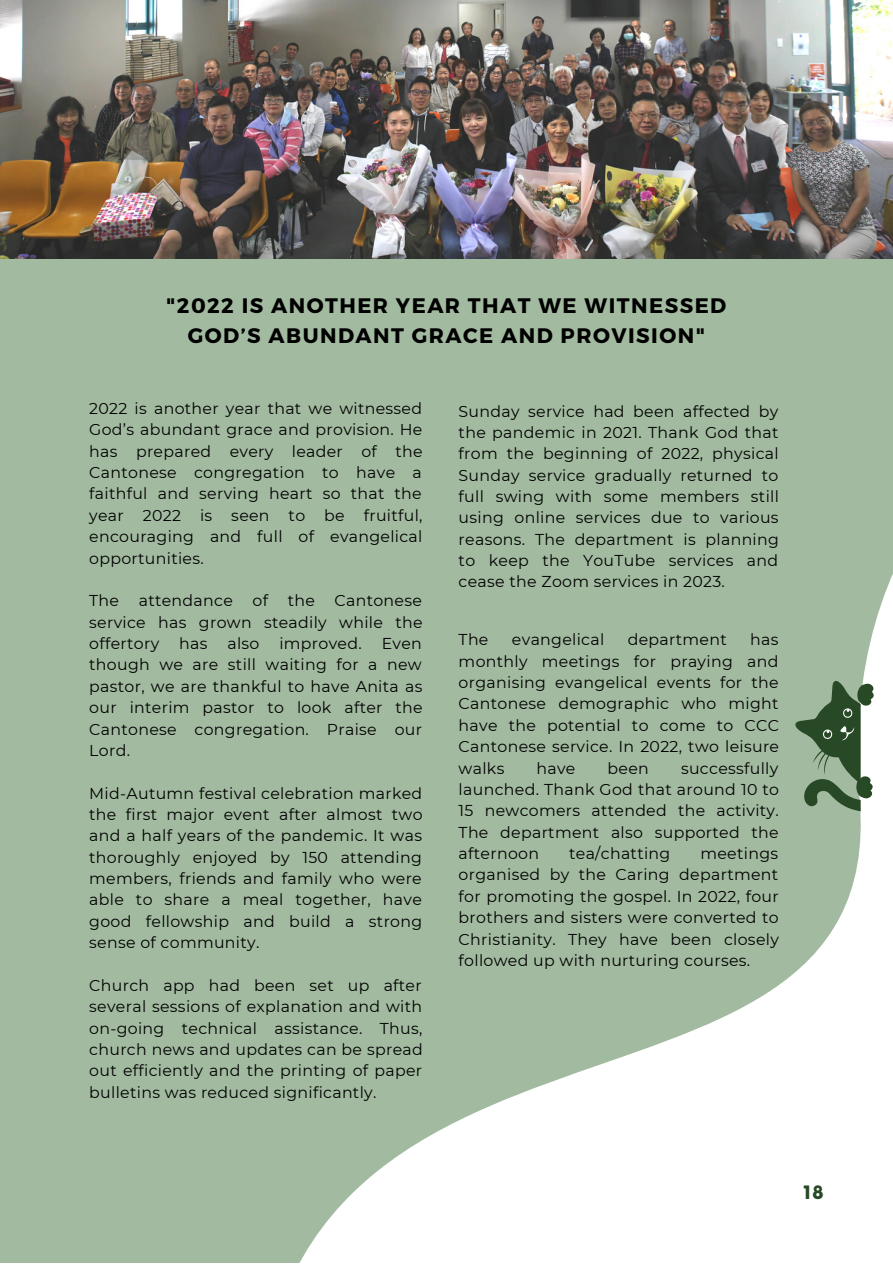
<style>
.page{position:relative;width:893px;height:1264px;background:#fff}
.page>*{position:absolute;margin:0;border:0;box-sizing:border-box;transform-origin:0 0}
.t1{font:700 21px/29.2px "Montserrat";letter-spacing:.07em;color:#000;text-align:center}
.t2{font:900 18px "Now";color:#284925}
.t3{font:15.75px/21.3px "Montserrat";letter-spacing:.02em;color:#000;text-align:justify}
</style>
<div class="page">
<div style="left:0;top:0;width:892px;height:1262px;background:#a2bba0"></div>
<svg style="left:300px;top:576px;width:592px;height:686px"></svg>
<img style="left:0;top:0;width:892px;height:259px">
<svg style="left:792px;top:677px;width:81px;height:134px"></svg>
<h1 class="t1" style="left:166px;top:290px;width:561px">"2022 IS ANOTHER YEAR THAT WE WITNESSED<br>GOD’S ABUNDANT GRACE AND PROVISION"</h1>
<p class="t3" style="left:89px;top:398px;width:335px">2022 is another year that we witnessed God’s abundant grace and provision. He has prepared every leader of the Cantonese congregation to have a faithful and serving heart so that the year 2022 is seen to be fruitful, encouraging and full of evangelical opportunities.</p>
<p class="t3" style="left:89px;top:590px;width:335px">The attendance of the Cantonese service has grown steadily while the offertory</p>
<p class="t3" style="left:179px;top:632px;width:30px">has</p>
<p class="t3" style="left:227px;top:632px;width:34px">also</p>
<p class="t3" style="left:279px;top:632px;width:84px">improved.</p>
<p class="t3" style="left:89px;top:632px;width:335px;text-indent:292px">Even though we are still waiting for a new pastor, we are thankful to have Anita as our interim pastor to look after the Cantonese congregation. Praise our Lord.</p>
<p class="t3" style="left:89px;top:782px;width:335px">Mid-Autumn festival celebration marked the first major event after almost two and a half years of the pandemic. It was thoroughly enjoyed by 150 attending members, friends and family who were able to share a meal together, have good fellowship and build a strong sense of community.</p>
<p class="t3" style="left:89px;top:974px;width:335px">Church app had been set up after several sessions of explanation and with on-going technical assistance. Thus, church news and updates can be spread out efficiently and the printing of paper bulletins was reduced significantly.</p>
<p class="t3" style="left:458px;top:400px;width:322px">Sunday service had been affected by the pandemic in 2021. Thank God that from the beginning of 2022, physical Sunday service gradually returned to full swing with some members still using online services due to various reasons. The department is planning to keep the YouTube services and cease the Zoom services in 2023.</p>
<p class="t3" style="left:458px;top:629px;width:31px">The</p>
<p class="t3" style="left:512px;top:629px;width:94px">evangelical</p>
<p class="t3" style="left:627px;top:629px;width:100px">department</p>
<p class="t3" style="left:458px;top:629px;width:322px;text-indent:291px">has monthly meetings for praying and organising evangelical events for the Cantonese demographic who might have the potential to come to CCC Cantonese service. In 2022, two leisure walks</p>
<p class="t3" style="left:458px;top:757px;width:322px;text-indent:222px">successfully launched. Thank God that around 10 to 15 newcomers attended the activity.<br>The department also supported the afternoon</p>
<p class="t3" style="left:536px;top:757px;width:40px">have</p>
<p class="t3" style="left:607px;top:757px;width:43px">been</p>
<p class="t3" style="left:569px;top:842px;width:103px">tea/chatting</p>
<p class="t3" style="left:458px;top:842px;width:322px;text-indent:242px">meetings organised by the Caring department for promoting the gospel. In 2022, four brothers and sisters were converted to Christianity. They have been closely followed up with nurturing courses.</p>
<p class="t2" style="left:803px;top:1183px;width:21px">18</p>
</div>
